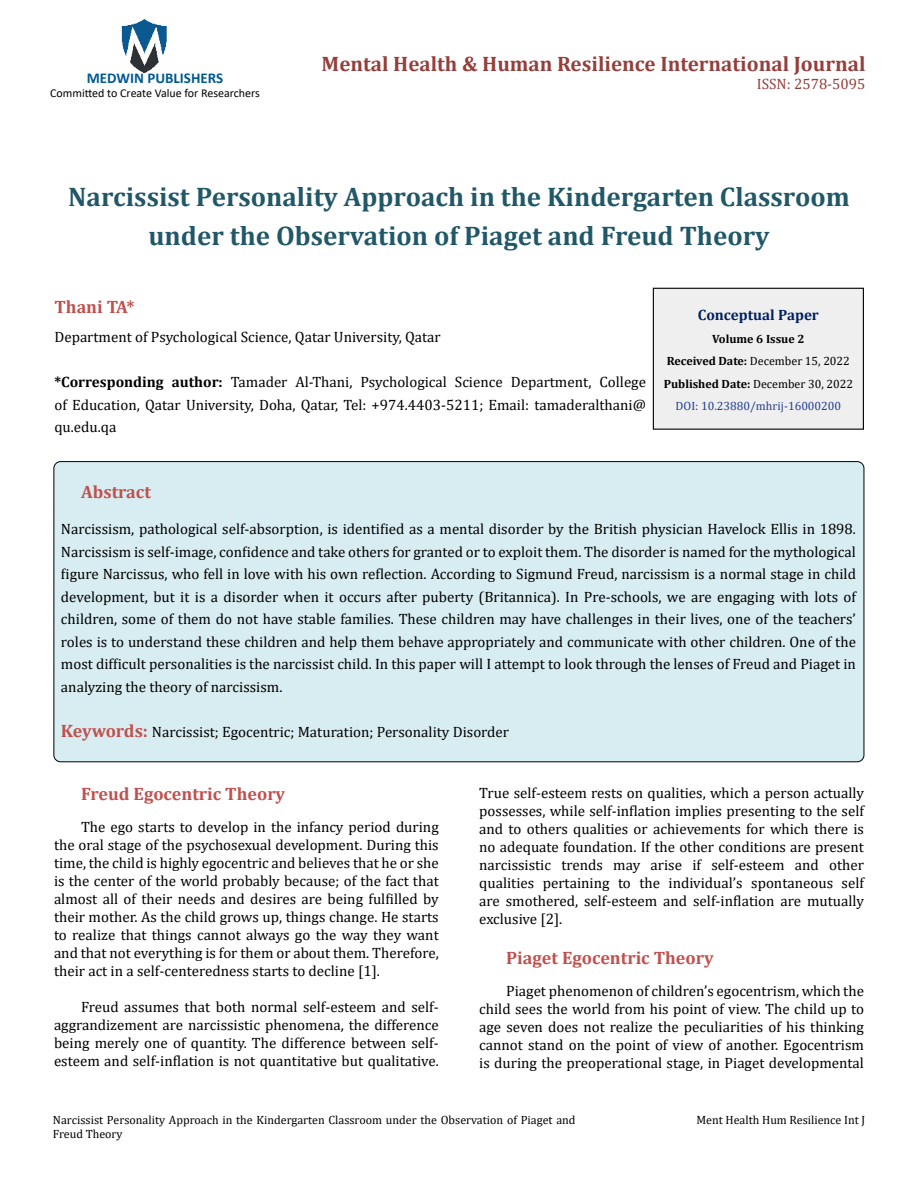
<style>
.page{position:relative;width:918px;height:1188px;background:#fff}
.page>*{position:absolute;margin:0;border:0;box-sizing:border-box;transform-origin:0 0}
.t1{font:700 27px/39px "Cambria";color:#215868;text-align:center}
.t2{font:700 21px "Cambria";color:#953f3c}
.t3{font:700 18px "Cambria";color:#c0504d}
.t4{font:15px/18px "Cambria";color:#000;text-align:justify}
.t5{font:700 15px "Calibri";color:#005991}
.t6{font:700 15px "Cambria";color:#002060}
.t7{font:15px "Cambria";color:#953f3c}
.t8{font:12px/14.4px "Cambria";color:#000}
.t9{font:700 12px/22.5px "Cambria";color:#000;text-align:center}
.t10{font:12px "Calibri";color:#000}
.s1{font-weight:700}
.s2{font-weight:400}
.s3{font-weight:400;color:#25408f}
.s4{font-weight:700;font-size:18px;color:#c0504d}
</style>
<div class="page">
<img style="left:121px;top:19px;width:46px;height:54px">
<div style="left:653px;top:288px;width:210px;height:141px;background:#efefef"></div>
<div style="left:653px;top:288px;width:211px;height:142px;border:1px solid #000"></div>
<div style="left:54px;top:462px;width:810px;height:300px;background:#d8edf2;border-radius:7px"></div>
<p class="t5" style="left:87px;top:67px;width:138px">MEDWIN PUBLISHERS</p>
<p class="t10" style="left:50px;top:85px;width:211px">Committed to Create Value for Researchers</p>
<h2 class="t2" style="left:322px;top:49px;width:545px">Mental Health &amp; Human Resilience International Journal</h2>
<p class="t7" style="left:757px;top:75px;width:110px">ISSN: 2578-5095</p>
<h1 class="t1" style="left:68px;top:177px;width:783px">Narcissist Personality Approach in the Kindergarten Classroom under the Observation of Piaget and Freud Theory</h1>
<p class="t3" style="left:54px;top:294px;width:82px">Thani TA*</p>
<p class="t4" style="left:54px;top:328px;width:388px">Department of Psychological Science, Qatar University, Qatar</p>
<p class="t4" style="left:54px;top:371px;width:593px;line-height:22.5px"><span class="s1">*Corresponding author:</span> Tamader Al-Thani, Psychological Science Department, College of Education, Qatar University, Doha, Qatar, Tel: +974.4403-5211; Email: tamaderalthani@ qu.edu.qa</p>
<p class="t6" style="left:698px;top:304px;width:123px">Conceptual Paper</p>
<p class="t9" style="left:664px;top:327px;width:191px">Volume 6 Issue 2<br>Received Date: <span class="s2">December 15, 2022<br></span>Published Date: <span class="s2">December 30, 2022<br></span><span class="s3">DOI: 10.23880/mhrij-16000200</span></p>
<p class="t3" style="left:81px;top:480px;width:71px">Abstract</p>
<p class="t4" style="left:61px;top:518px;width:797px;line-height:22.5px">Narcissism, pathological self-absorption, is identified as a mental disorder by the British physician Havelock Ellis in 1898.<br>Narcissism is self-image, confidence and take others for granted or to exploit them. The disorder is named for the mythological figure Narcissus, who fell in love with his own reflection. According to Sigmund Freud, narcissism is a normal stage in child development, but it is a disorder when it occurs after puberty (Britannica). In Pre-schools, we are engaging with lots of children, some of them do not have stable families. These children may have challenges in their lives, one of the teachers’ roles is to understand these children and help them behave appropriately and communicate with other children. One of the most difficult personalities is the narcissist child. In this paper will I attempt to look through the lenses of Freud and Piaget in analyzing the theory of narcissism.</p>
<p class="t4" style="left:61px;top:723px;width:450px"><span class="s4">Keywords:</span> Narcissist; Egocentric; Maturation; Personality Disorder</p>
<p class="t3" style="left:81px;top:781px;width:206px">Freud Egocentric Theory</p>
<p class="t4" style="left:54px;top:818px;width:386px;text-indent:27px">The ego starts to develop in the infancy period during the oral stage of the psychosexual development. During this time, the child is highly egocentric and believes that he or she is the center of the world probably because; of the fact that almost all of their needs and desires are being fulfilled by their mother. As the child grows up, things change. He starts to realize that things cannot always go the way they want and that not everything is for them or about them. Therefore, their act in a self-centeredness starts to decline [1].</p>
<p class="t4" style="left:54px;top:998px;width:386px;text-indent:27px">Freud assumes that both normal self-esteem and self&shy;aggrandizement are narcissistic phenomena, the difference being merely one of quantity. The difference between self&shy;esteem and self-inflation is not quantitative but qualitative.</p>
<p class="t4" style="left:479px;top:784px;width:386px">True self-esteem rests on qualities, which a person actually possesses, while self-inflation implies presenting to the self and to others qualities or achievements for which there is no adequate foundation. If the other conditions are present narcissistic trends may arise if self-esteem and other qualities pertaining to the individual’s spontaneous self are smothered, self-esteem and self-inflation are mutually exclusive [2].</p>
<p class="t3" style="left:506px;top:946px;width:209px">Piaget Egocentric Theory</p>
<p class="t4" style="left:479px;top:982px;width:386px;text-indent:27px">Piaget phenomenon of children’s egocentrism, which the child sees the world from his point of view. The child up to age seven does not realize the peculiarities of his thinking cannot stand on the point of view of another. Egocentrism is during the preoperational stage, in Piaget developmental</p>
<p class="t8" style="left:53px;top:1113px;width:524px">Narcissist Personality Approach in the Kindergarten Classroom under the Observation of Piaget and<br>Freud Theory</p>
<p class="t8" style="left:697px;top:1113px;width:170px">Ment Health Hum Resilience Int J</p>
</div>
